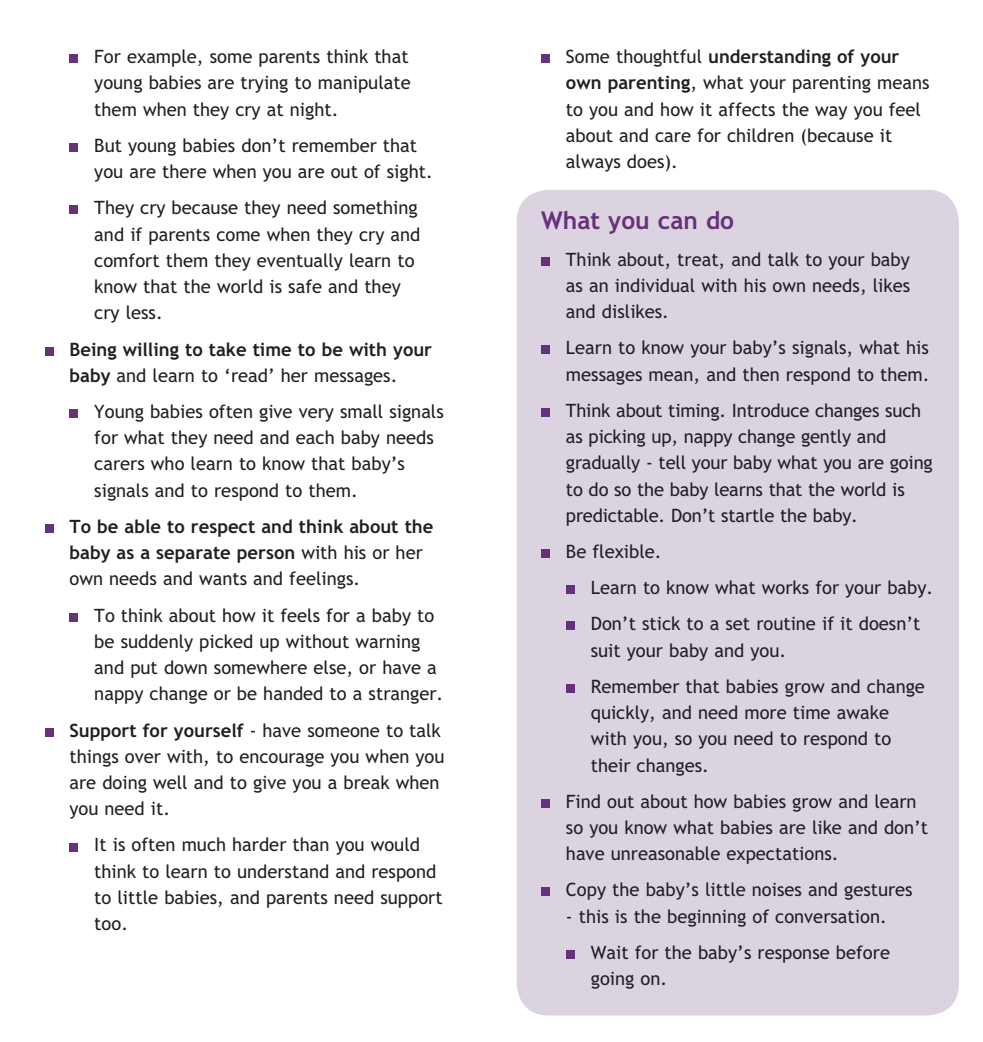
<style>
.page{position:relative;width:983px;height:1042px;background:#fff}
.page>*{position:absolute;margin:0;border:0;box-sizing:border-box;transform-origin:0 0}
.t1{font:700 24.5px "Trebuchet MSPS";color:#66307a}
.t2{font:18.38px/26.2px "Trebuchet MSPS";color:#1f2023}
.t3{font:700 18.38px/26.2px "Trebuchet MSPS";color:#1f2023}
.s1{font-weight:400}
.s2{font-weight:700}
</style>
<div class="page">
<div style="left:516px;top:190px;width:442px;height:825px;background:#dcd3e0;border-radius:32px"></div>
<div style="left:69px;top:54px;width:9px;height:9px;background:#66307a"></div>
<div style="left:69px;top:143px;width:9px;height:9px;background:#66307a"></div>
<div style="left:69px;top:205px;width:9px;height:9px;background:#66307a"></div>
<div style="left:45px;top:346px;width:9px;height:9px;background:#66307a"></div>
<div style="left:69px;top:409px;width:9px;height:9px;background:#66307a"></div>
<div style="left:45px;top:524px;width:9px;height:9px;background:#66307a"></div>
<div style="left:69px;top:612px;width:9px;height:9px;background:#66307a"></div>
<div style="left:45px;top:727px;width:9px;height:9px;background:#66307a"></div>
<div style="left:69px;top:842px;width:9px;height:9px;background:#66307a"></div>
<div style="left:541px;top:54px;width:9px;height:9px;background:#66307a"></div>
<div style="left:541px;top:257px;width:9px;height:9px;background:#66307a"></div>
<div style="left:541px;top:345px;width:9px;height:9px;background:#66307a"></div>
<div style="left:541px;top:408px;width:9px;height:9px;background:#66307a"></div>
<div style="left:541px;top:549px;width:9px;height:9px;background:#66307a"></div>
<div style="left:566px;top:585px;width:8px;height:9px;background:#66307a"></div>
<div style="left:566px;top:621px;width:8px;height:9px;background:#66307a"></div>
<div style="left:566px;top:684px;width:8px;height:9px;background:#66307a"></div>
<div style="left:541px;top:799px;width:9px;height:9px;background:#66307a"></div>
<div style="left:541px;top:887px;width:9px;height:9px;background:#66307a"></div>
<div style="left:566px;top:950px;width:8px;height:9px;background:#66307a"></div>
<p class="t2" style="left:94px;top:43px;width:318px;text-align:justify">For example, some parents think that young babies are trying to manipulate them when they cry at night.</p>
<p class="t2" style="left:94px;top:132px;width:340px">But young babies don’t remember that you are there when you are out of sight.</p>
<p class="t2" style="left:94px;top:195px;width:327px">They cry because they need something and if parents come when they cry and comfort them they eventually learn to know that the world is safe and they cry less.</p>
<p class="t3" style="left:69px;top:336px;width:364px">Being willing to take time to be with your baby <span class="s1">and learn to ‘read’ her messages.</span></p>
<p class="t2" style="left:94px;top:398px;width:351px">Young babies often give very small signals for what they need and each baby needs carers who learn to know that baby’s signals and to respond to them.</p>
<p class="t3" style="left:69px;top:513px;width:365px">To be able to respect and think about the baby as a separate person <span class="s1">with his or her own needs and wants and feelings.</span></p>
<p class="t2" style="left:94px;top:602px;width:350px">To think about how it feels for a baby to be suddenly picked up without warning and put down somewhere else, or have a nappy change or be handed to a stranger.</p>
<p class="t2" style="left:69px;top:717px;width:376px"><span class="s2">Support for yourself</span> - have someone to talk things over with, to encourage you when you are doing well and to give you a break when you need it.</p>
<p class="t2" style="left:94px;top:832px;width:350px">It is often much harder than you would think to learn to understand and respond to little babies, and parents need support too.</p>
<p class="t2" style="left:566px;top:43px;width:365px">Some thoughtful <span class="s2">understanding of your own parenting</span>, what your parenting means to you and how it affects the way you feel about and care for children (because it always does).</p>
<h1 class="t1" style="left:541px;top:206px;width:194px">What you can do</h1>
<p class="t2" style="left:566px;top:246px;width:346px;text-align:justify">Think about, treat, and talk to your baby as an individual with his own needs, likes and dislikes.</p>
<p class="t2" style="left:566px;top:335px;width:365px">Learn to know your baby’s signals, what his messages mean, and then respond to them.</p>
<p class="t2" style="left:566px;top:397px;width:368px">Think about timing. Introduce changes such as picking up, nappy change gently and gradually - tell your baby what you are going to do so the baby learns that the world is predictable. Don’t startle the baby.</p>
<p class="t2" style="left:590px;top:533px;width:344px;line-height:36.2px;text-indent:-25px">Be flexible.<br>Learn to know what works for your baby.<br>Don’t stick to a set routine if it doesn’t</p>
<p class="t2" style="left:590px;top:632px;width:335px;line-height:36.2px">suit your baby and you.<br>Remember that babies grow and change</p>
<p class="t2" style="left:590px;top:699px;width:302px">quickly, and need more time awake with you, so you need to respond to their changes.</p>
<p class="t2" style="left:566px;top:788px;width:364px">Find out about how babies grow and learn so you know what babies are like and don’t have unreasonable expectations.</p>
<p class="t2" style="left:566px;top:876px;width:348px">Copy the baby’s little noises and gestures</p>
<p class="t2" style="left:566px;top:898px;width:325px;line-height:36.2px;text-align:right">- this is the beginning of conversation.<br>Wait for the baby’s response before</p>
<p class="t2" style="left:590px;top:965px;width:78px">going on.</p>
</div>
